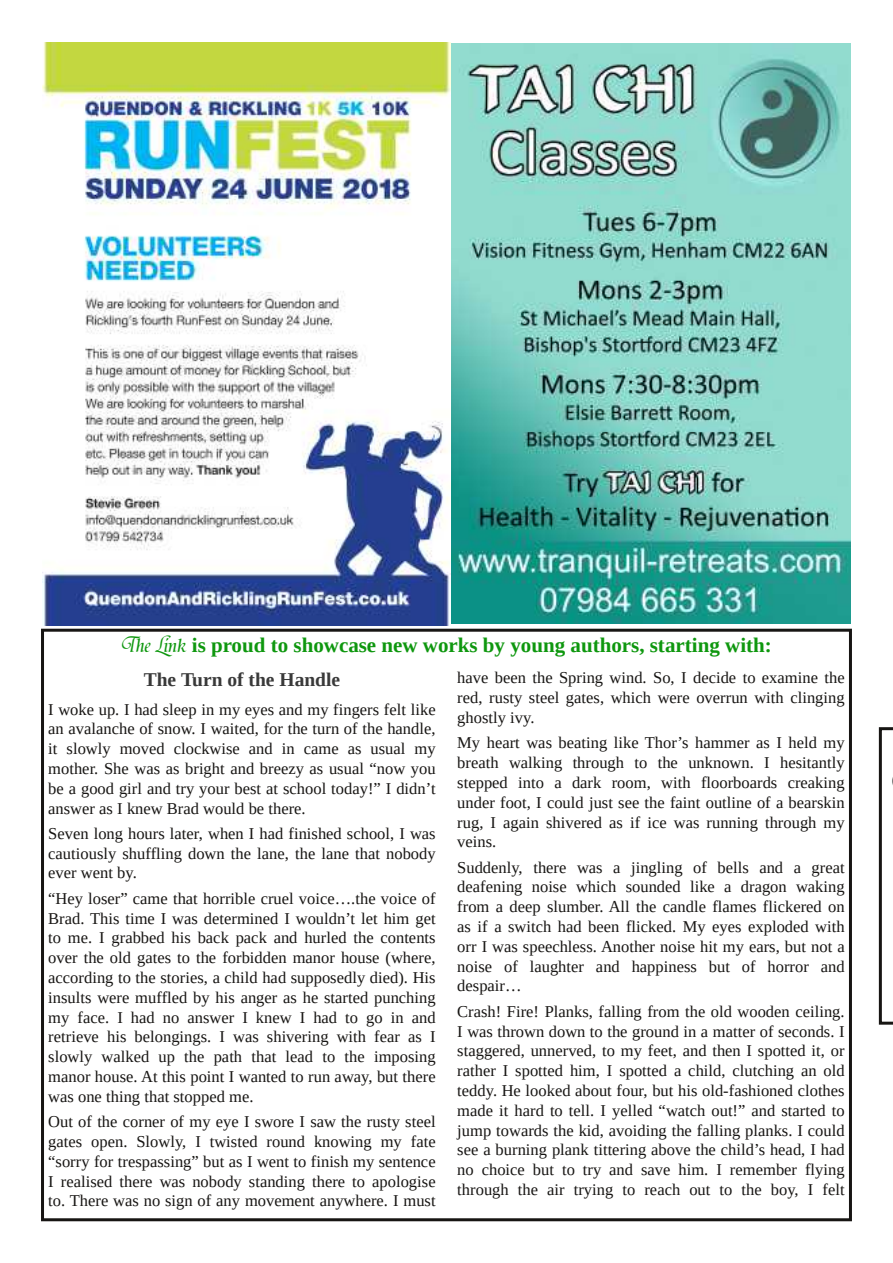
<style>
.page{position:relative;width:893px;height:1263px;background:#fff}
.page>*{position:absolute;margin:0;border:0;box-sizing:border-box;transform-origin:0 0}
.t1{font:700 21px "Liberation Serif";color:#0e970e}
.t2{font:700 19.5px "Liberation Serif";color:#393939}
.t3{font:16.5px/19.8px "Liberation Serif";color:#171513;text-align:justify}
.s1{font-family:"Tiranti Solid Let Plain";font-weight:400;font-size:24px}
</style>
<div class="page">
<svg style="left:879px;top:727px;width:14px;height:298px"></svg>
<img style="left:450px;top:43px;width:400px;height:581px">
<img style="left:43px;top:43px;width:407px;height:583px">
<div style="left:41px;top:629px;width:811px;height:592px;border:3px solid #171513"></div>
<p class="t1" style="left:121px;top:633px;width:652px"><span class="s1">The Link</span> is proud to showcase new works by young authors, starting with:</p>
<p class="t2" style="left:144px;top:669px;width:198px">The Turn of the Handle</p>
<p class="t3" style="left:48px;top:699px;width:389px">I woke up. I had sleep in my eyes and my fingers felt like an avalanche of snow. I waited, for the turn of the handle, it slowly moved clockwise and in came as usual my mother. She was as bright and breezy as usual “now you be a good girl and try your best at school today!” I didn’t answer as I knew Brad would be there.</p>
<p class="t3" style="left:48px;top:823px;width:389px">Seven long hours later, when I had finished school, I was cautiously shuffling down the lane, the lane that nobody ever went by.</p>
<p class="t3" style="left:48px;top:888px;width:389px">“Hey loser” came that horrible cruel voice….the voice of Brad. This time I was determined I wouldn’t let him get to me. I grabbed his back pack and hurled the contents over the old gates to the forbidden manor house (where, according to the stories, a child had supposedly died). His insults were muffled by his anger as he started punching my face. I had no answer I knew I had to go in and retrieve his belongings. I was shivering with fear as I slowly walked up the path that lead to the imposing manor house. At this point I wanted to run away, but there was one thing that stopped me.</p>
<p class="t3" style="left:48px;top:1111px;width:389px">Out of the corner of my eye I swore I saw the rusty steel gates open. Slowly, I twisted round knowing my fate “sorry for trespassing” but as I went to finish my sentence I realised there was nobody standing there to apologise to. There was no sign of any movement anywhere. I must</p>
<p class="t3" style="left:457px;top:668px;width:389px">have been the Spring wind. So, I decide to examine the red, rusty steel gates, which were overrun with clinging ghostly ivy.</p>
<p class="t3" style="left:457px;top:733px;width:389px">My heart was beating like Thor’s hammer as I held my breath walking through to the unknown. I hesitantly stepped into a dark room, with floorboards creaking under foot, I could just see the faint outline of a bearskin rug, I again shivered as if ice was running through my veins.</p>
<p class="t3" style="left:457px;top:857px;width:389px">Suddenly, there was a jingling of bells and a great deafening noise which sounded like a dragon waking from a deep slumber. All the candle flames flickered on as if a switch had been flicked. My eyes exploded with orr I was speechless. Another noise hit my ears, but not a noise of laughter and happiness but of horror and despair…</p>
<p class="t3" style="left:457px;top:1001px;width:389px">Crash! Fire! Planks, falling from the old wooden ceiling.<br>I was thrown down to the ground in a matter of seconds. I staggered, unnerved, to my feet, and then I spotted it, or rather I spotted him, I spotted a child, clutching an old teddy. He looked about four, but his old-fashioned clothes made it hard to tell. I yelled “watch out!” and started to jump towards the kid, avoiding the falling planks. I could see a burning plank tittering above the child’s head, I had no choice but to try and save him. I remember flying through the air trying to reach out to the boy, I felt</p>
</div>
